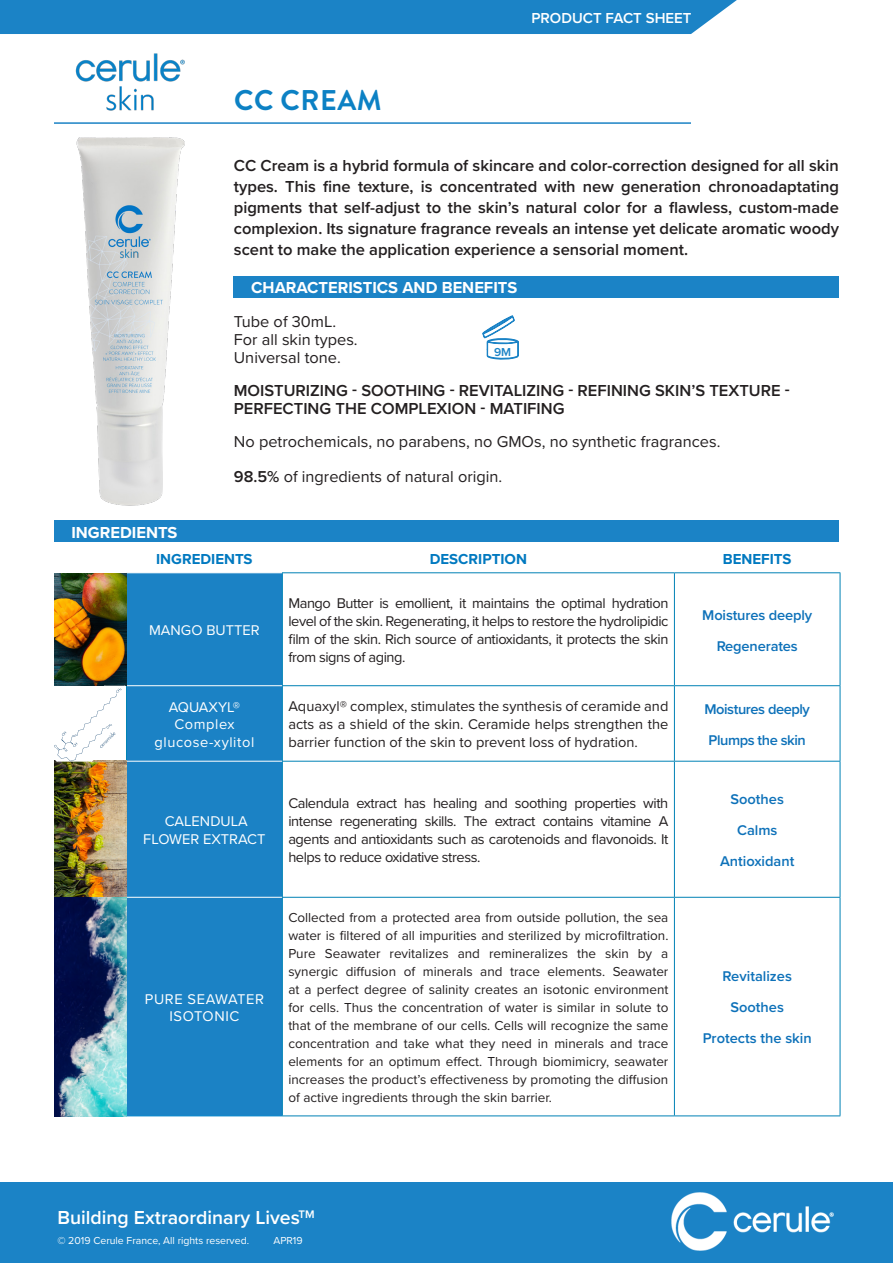
<style>
.page{position:relative;width:893px;height:1263px;background:#fff}
.page>*{position:absolute;margin:0;border:0;box-sizing:border-box;transform-origin:0 0}
.t1{font:700 28.5px "Brandon Grotesque";letter-spacing:.02em;color:#0c81c4}
.t2{font:600 19.5px "Proxima Nova";color:#fff}
.t3{font:600 16.5px/21px "Proxima Nova";color:#231f20;text-align:justify}
.t4{font:700 16.5px "Proxima Nova";color:#fff}
.t5{font:16.35px "Proxima Nova";color:#231f20}
.t6{font:700 15px "Proxima Nova";color:#0079c0}
.t7{font:600 15px "Proxima Nova";color:#fff}
.t8{font:14.7px/18px "Proxima Nova";letter-spacing:-.03em;color:#231f20;text-align:justify}
.t9{font:600 14.7px "Proxima Nova";letter-spacing:-.01em;color:#0d71b9}
.t10{font:14.7px "Proxima Nova";letter-spacing:.04em;color:#fff}
.t11{font:14.7px/17.5px "Proxima Nova";color:#fff;text-align:center}
.t12{font:600 14.7px "Proxima Nova";letter-spacing:-.03em;color:#0d71b9}
.t13{font:13.5px/18px "Proxima Nova";color:#231f20;text-align:justify}
.t14{font:600 12px "Proxima Nova";color:#1b83c6}
.t15{font:10.5px "Proxima Nova";color:#fff}
.s1{font-weight:600}
</style>
<div class="page">
<div style="left:0;top:0;width:737px;height:34px;background:#1b83c6"></div>
<img style="left:75px;top:53px;width:110px;height:58px">
<hr style="left:54px;top:122px;width:637px;height:2px;background:#1b82c5">
<div style="left:234px;top:276px;width:605px;height:21px;background:#1b83c6"></div>
<div style="left:0;top:1182px;width:893px;height:81px;background:#1b83c6"></div>
<img style="left:671px;top:1192px;width:163px;height:59px">
<div style="left:54px;top:521px;width:785px;height:21px;background:#1b83c6"></div>
<div style="left:127px;top:573px;width:155px;height:542px;background:#1b82c5"></div>
<hr style="left:282px;top:572px;width:392px;height:1px;background:#0082b5">
<hr style="left:674px;top:572px;width:166px;height:1px;background:#0082b5">
<hr style="left:674px;top:573px;width:1px;height:112px;background:#0082b5">
<hr style="left:840px;top:573px;width:1px;height:112px;background:#0082b5">
<hr style="left:282px;top:685px;width:392px;height:1px;background:#0082b5">
<hr style="left:674px;top:685px;width:166px;height:1px;background:#0082b5">
<hr style="left:674px;top:686px;width:1px;height:75px;background:#0082b5">
<hr style="left:840px;top:686px;width:1px;height:75px;background:#0082b5">
<hr style="left:282px;top:761px;width:392px;height:1px;background:#0082b5">
<hr style="left:674px;top:761px;width:166px;height:1px;background:#0082b5">
<hr style="left:674px;top:761px;width:1px;height:136px;background:#0082b5">
<hr style="left:840px;top:761px;width:1px;height:136px;background:#0082b5">
<hr style="left:282px;top:897px;width:392px;height:1px;background:#0082b5">
<hr style="left:674px;top:897px;width:166px;height:1px;background:#0082b5">
<hr style="left:674px;top:898px;width:1px;height:217px;background:#0082b5">
<hr style="left:840px;top:898px;width:1px;height:217px;background:#0082b5">
<hr style="left:282px;top:1115px;width:392px;height:1px;background:#0082b5">
<hr style="left:674px;top:1115px;width:166px;height:1px;background:#0082b5">
<hr style="left:126px;top:573px;width:1px;height:113px;background:#0082b5">
<hr style="left:126px;top:686px;width:1px;height:75px;background:#0082b5">
<hr style="left:282px;top:573px;width:1px;height:112px;background:#0082b5">
<hr style="left:282px;top:686px;width:1px;height:75px;background:#0082b5">
<hr style="left:282px;top:761px;width:1px;height:136px;background:#0082b5">
<hr style="left:127px;top:685px;width:155px;height:1px;background:#fff">
<hr style="left:282px;top:898px;width:1px;height:217px;background:#0082b5">
<hr style="left:127px;top:761px;width:155px;height:1px;background:#fff">
<hr style="left:126px;top:761px;width:1px;height:136px;background:#0082b5">
<hr style="left:126px;top:897px;width:1px;height:218px;background:#0082b5">
<hr style="left:127px;top:897px;width:155px;height:1px;background:#fff">
<hr style="left:126px;top:1115px;width:156px;height:1px;background:#0084ca">
<svg style="left:482px;top:315px;width:37px;height:45px"></svg>
<img style="left:54px;top:762px;width:72px;height:354px">
<img style="left:76px;top:138px;width:109px;height:368px">
<img style="left:105px;top:249px;width:54px;height:12px">
<img style="left:54px;top:573px;width:72px;height:113px">
<svg style="left:54px;top:688px;width:72px;height:74px"></svg>
<p class="t1" style="left:234px;top:80px;width:149px">CC CREAM</p>
<p class="t7" style="left:531px;top:7px;width:162px">PRODUCT FACT SHEET</p>
<p class="t3" style="left:234px;top:155px;width:607px">CC Cream is a hybrid formula of skincare and color-correction designed for all skin types. This fine texture, is concentrated with new generation chronoadaptating pigments that self-adjust to the skin’s natural color for a flawless, custom-made complexion. Its signature fragrance reveals an intense yet delicate aromatic woody scent to make the application experience a sensorial moment.</p>
<p class="t4" style="left:251px;top:275px;width:267px">CHARACTERISTICS AND BENEFITS</p>
<p class="t5" style="left:234px;top:309px;width:104px">Tube of 30mL.</p>
<p class="t5" style="left:234px;top:327px;width:125px">For all skin types.</p>
<p class="t5" style="left:234px;top:345px;width:108px">Universal tone.</p>
<p class="t3" style="left:234px;top:381px;width:557px;line-height:18px">MOISTURIZING - SOOTHING - REVITALIZING - REFINING SKIN’S TEXTURE -<br>PERFECTING THE COMPLEXION - MATIFING</p>
<p class="t5" style="left:234px;top:429px;width:488px">No petrochemicals, no parabens, no GMOs, no synthetic fragrances.</p>
<p class="t5" style="left:234px;top:464px;width:270px"><span class="s1">98.5%</span> of ingredients of natural origin.</p>
<p class="t14" style="left:494px;top:343px;width:19px">9M</p>
<p class="t4" style="left:71px;top:520px;width:108px">INGREDIENTS</p>
<p class="t6" style="left:156px;top:548px;width:98px">INGREDIENTS</p>
<p class="t6" style="left:430px;top:548px;width:99px">DESCRIPTION</p>
<p class="t6" style="left:723px;top:548px;width:70px">BENEFITS</p>
<p class="t11" style="left:149px;top:621px;width:112px">MANGO BUTTER</p>
<p class="t11" style="left:169px;top:697px;width:73px">AQUAXYL®</p>
<p class="t10" style="left:174px;top:713px;width:62px">Complex</p>
<p class="t10" style="left:155px;top:731px;width:101px">glucose-xylitol</p>
<p class="t11" style="left:143px;top:812px;width:124px">CALENDULA<br>FLOWER EXTRACT</p>
<p class="t10" style="left:145px;top:988px;width:121px">PURE SEAWATER</p>
<p class="t10" style="left:169px;top:1005px;width:71px">ISOTONIC</p>
<p class="t8" style="left:288px;top:593px;width:382px">Mango Butter is emollient, it maintains the optimal hydration level of the skin. Regenerating, it helps to restore the hydrolipidic film of the skin. Rich source of antioxidants, it protects the skin from signs of aging.</p>
<p class="t9" style="left:702px;top:604px;width:111px">Moistures deeply</p>
<p class="t9" style="left:717px;top:635px;width:83px">Regenerates</p>
<p class="t8" style="left:288px;top:697px;width:382px">Aquaxyl® complex, stimulates the synthesis of ceramide and acts as a shield of the skin. Ceramide helps strengthen the barrier function of the skin to prevent loss of hydration.</p>
<p class="t12" style="left:704px;top:698px;width:107px">Moistures deeply</p>
<p class="t12" style="left:709px;top:729px;width:99px">Plumps the skin</p>
<p class="t8" style="left:288px;top:793px;width:382px">Calendula extract has healing and soothing properties with intense regenerating skills. The extract contains vitamine A agents and antioxidants such as carotenoids and flavonoids. It helps to reduce oxidative stress.</p>
<p class="t9" style="left:730px;top:788px;width:55px">Soothes</p>
<p class="t9" style="left:737px;top:819px;width:42px">Calms</p>
<p class="t9" style="left:720px;top:850px;width:76px">Antioxidant</p>
<p class="t13" style="left:288px;top:908px;width:382px">Collected from a protected area from outside pollution, the sea water is filtered of all impurities and sterilized by microfiltration.<br>Pure Seawater revitalizes and remineralizes the skin by a synergic diffusion of minerals and trace elements. Seawater at a perfect degree of salinity creates an isotonic environment for cells. Thus the concentration of water is similar in solute to that of the membrane of our cells. Cells will recognize the same concentration and take what they need in minerals and trace elements for an optimum effect. Through biomimicry, seawater increases the product’s effectiveness by promoting the diffusion of active ingredients through the skin barrier.</p>
<p class="t9" style="left:723px;top:965px;width:71px">Revitalizes</p>
<p class="t9" style="left:730px;top:996px;width:55px">Soothes</p>
<p class="t9" style="left:703px;top:1027px;width:111px">Protects the skin</p>
<p class="t2" style="left:57px;top:1203px;width:259px">Building Extraordinary Lives<sup>TM</sup></p>
<p class="t15" style="left:57px;top:1233px;width:193px">© 2019 Cerule France, All rights reserved.</p>
<p class="t15" style="left:273px;top:1233px;width:31px">APR19</p>
</div>
